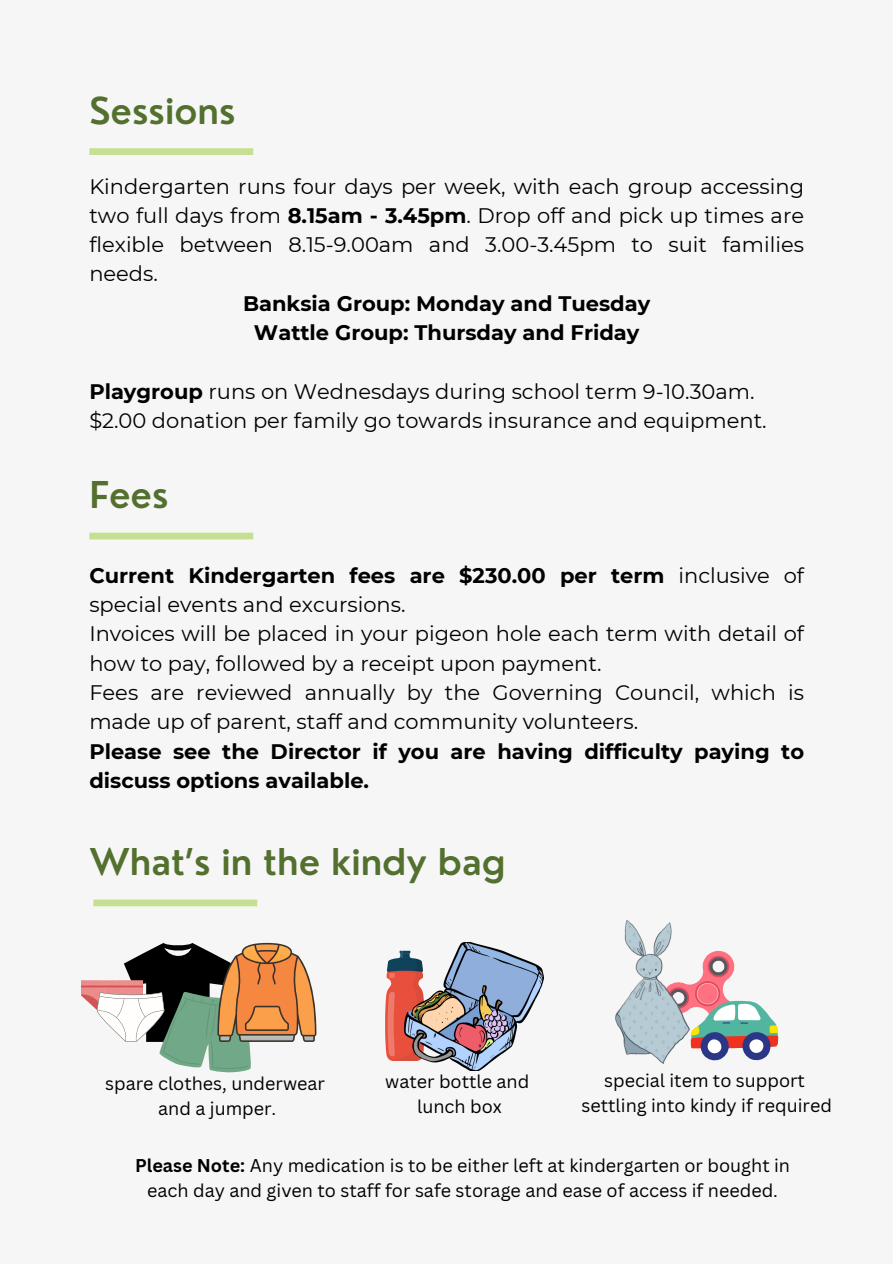
<style>
.page{position:relative;width:893px;height:1264px;background:#fff}
.page>*{position:absolute;margin:0;border:0;box-sizing:border-box;transform-origin:0 0}
.t1{font:600 36px "Nourd";color:#54702e}
.t2{font:21px/29.2px "Montserrat";color:#000}
.t3{font:700 21px "Montserrat";color:#000}
.t4{font:18px "Canva Sans";color:#000}
.s1{font-weight:700}
</style>
<div class="page">
<div style="left:0;top:0;width:892px;height:1263px;background:#f6f6f6"></div>
<div style="left:89px;top:148px;width:164px;height:7px;background:#c6e093"></div>
<div style="left:89px;top:532px;width:164px;height:7px;background:#c6e093"></div>
<div style="left:93px;top:899px;width:164px;height:7px;background:#c6e093"></div>
<svg style="left:385px;top:950px;width:20px;height:110px"></svg>
<img style="left:405px;top:942px;width:138px;height:128px">
<svg style="left:81px;top:980px;width:16px;height:30px"></svg>
<svg style="left:97px;top:942px;width:219px;height:130px"></svg>
<img style="left:615px;top:921px;width:57px;height:142px">
<svg style="left:660px;top:949px;width:119px;height:111px"></svg>
<h2 class="t1" style="left:89px;top:88px;width:148px">Sessions</h2>
<h1 class="t2" style="left:89px;top:171px;width:716px">Kindergarten runs four days per week, with each group accessing</h1>
<h1 class="t2" style="left:89px;top:201px;width:716px">two full days from <span class="s1">8.15am - 3.45pm</span>. Drop off and pick up times are</h1>
<h1 class="t2" style="left:89px;top:230px;width:716px">flexible between 8.15-9.00am and 3.00-3.45pm to suit families</h1>
<h1 class="t2" style="left:89px;top:259px;width:70px">needs.</h1>
<h1 class="t3" style="left:243px;top:290px;width:409px">Banksia Group: Monday and Tuesday</h1>
<h1 class="t3" style="left:254px;top:319px;width:387px">Wattle Group: Thursday and Friday</h1>
<h2 class="t2" style="left:89px;top:376px;width:678px"><span class="s1">Playgroup</span> runs on Wednesdays during school term 9-10.30am. $2.00 donation per family go towards insurance and equipment.</h2>
<p class="t1" style="left:89px;top:472px;width:81px">Fees</p>
<h1 class="t2" style="left:89px;top:560px;width:716px"><span class="s1">Current Kindergarten fees are $230.00 per term</span> inclusive of special events and excursions.<br>Invoices will be placed in your pigeon hole each term with detail of how to pay, followed by a receipt upon payment.<br>Fees are reviewed annually by the Governing Council, which is made up of parent, staff and community volunteers.<br><span class="s1">Please see the Director if you are having difficulty paying to discuss options available.</span></h1>
<p class="t1" style="left:89px;top:839px;width:418px">What’s in the kindy bag</p>
<p class="t4" style="left:105px;top:1070px;width:221px">spare clothes, underwear</p>
<p class="t4" style="left:158px;top:1095px;width:120px">and a jumper.</p>
<p class="t4" style="left:385px;top:1069px;width:145px">water bottle and</p>
<p class="t4" style="left:417px;top:1093px;width:86px">lunch box</p>
<p class="t4" style="left:604px;top:1067px;width:202px">special item to support</p>
<p class="t4" style="left:581px;top:1092px;width:252px">settling into kindy if required</p>
<p class="t4" style="left:135px;top:1152px;width:656px"><span class="s1">Please Note:</span> Any medication is to be either left at kindergarten or bought in</p>
<p class="t4" style="left:147px;top:1177px;width:632px">each day and given to staff for safe storage and ease of access if needed.</p>
</div>
